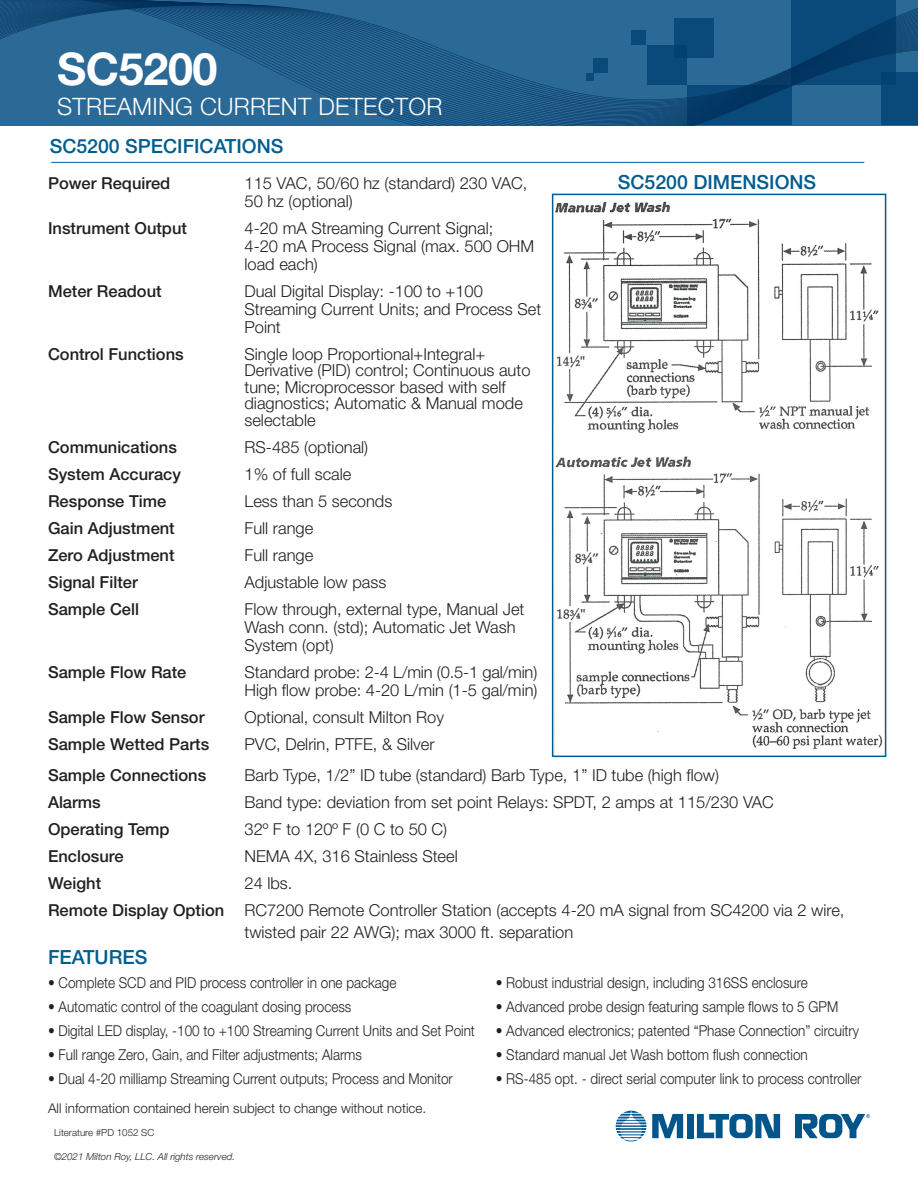
<style>
.page{position:relative;width:918px;height:1188px;background:#fff}
.page>*{position:absolute;margin:0;border:0;box-sizing:border-box;transform-origin:0 0}
.Page_SUB-Title{font:700 45px "Helvetica Neue LT Pro";letter-spacing:-.01em;color:#fff}
.Page_SUB-Title-2{font:300 24px "Helvetica Neue LT Pro";letter-spacing:.01em;color:#fff}
.t1{font:500 19.5px "Helvetica Neue LT Pro";color:#015c8f}
.t2{font:300 16.5px/18px "Helvetica Neue LT Pro";color:#231f20}
.t3{font:500 16.5px "Helvetica Neue LT Pro";color:#231f20}
.t4{font:300 15px "Helvetica Neue LT Pro";color:#231f20;scale:.9 1}
.t5{font:300 13.5px "Helvetica Neue LT Pro";color:#231f20}
.t6{font:italic 300 9.75px "Helvetica Neue LT Pro";color:#231f20}
.t7{font:300 9.75px "Helvetica Neue LT Pro";color:#231f20}
.s1{font-weight:500}
</style>
<div class="page">
<div style="left:687px;top:1114px;width:7px;height:24px;background:#00568a"></div>
<svg style="left:697px;top:1114px;width:83px;height:24px"></svg>
<svg style="left:616px;top:1111px;width:67px;height:31px"></svg>
<svg style="left:795px;top:1114px;width:75px;height:24px"></svg>
<svg style="left:0;top:0;width:918px;height:125px;background:#215d8b"></svg>
<hr style="left:51px;top:162px;width:813px;height:1px;background:#0160a1">
<img style="left:555px;top:201px;width:328px;height:549px">
<div style="left:552px;top:194px;width:334px;height:563px;border:2px solid #015c8f"></div>
<p class="Page_SUB-Title" style="left:57px;top:41px;width:162px">SC5200</p>
<p class="Page_SUB-Title-2" style="left:57px;top:92px;width:387px">STREAMING CURRENT DETECTOR</p>
<p class="t1" style="left:50px;top:135px;width:235px">SC5200 SPECIFICATIONS</p>
<p class="t1" style="left:618px;top:170px;width:200px">SC5200 DIMENSIONS</p>
<p class="t3" style="left:48px;top:173px;width:124px">Power Required</p>
<p class="t2" style="left:244px;top:174px;width:284px">115 VAC, 50/60 hz (standard) 230 VAC,<br>50 hz (optional)</p>
<p class="t3" style="left:48px;top:218px;width:141px">Instrument Output</p>
<p class="t2" style="left:244px;top:219px;width:250px">4-20 mA Streaming Current Signal;</p>
<p class="t2" style="left:244px;top:237px;width:291px">4-20 mA Process Signal (max. 500 OHM load each)</p>
<p class="t3" style="left:48px;top:281px;width:115px">Meter Readout</p>
<p class="t2" style="left:244px;top:282px;width:240px">Dual Digital Display: -100 to +100</p>
<p class="t2" style="left:244px;top:300px;width:298px">Streaming Current Units; and Process Set<br>Point</p>
<p class="t3" style="left:48px;top:344px;width:137px">Control Functions</p>
<p class="t2" style="left:244px;top:345px;width:242px">Single loop Proportional+Integral+</p>
<p class="t2" style="left:244px;top:362px;width:288px;line-height:16.5px">Derivative (PID) control; Continuous auto tune; Microprocessor based with self diagnostics; Automatic &amp; Manual mode selectable</p>
<p class="t3" style="left:48px;top:437px;width:130px">Communications</p>
<p class="t2" style="left:244px;top:438px;width:125px">RS-485 (optional)</p>
<p class="t3" style="left:48px;top:464px;width:134px">System Accuracy</p>
<p class="t2" style="left:244px;top:465px;width:108px">1% of full scale</p>
<p class="t3" style="left:48px;top:491px;width:120px">Response Time</p>
<p class="t2" style="left:244px;top:492px;width:149px">Less than 5 seconds</p>
<p class="t3" style="left:48px;top:518px;width:128px">Gain Adjustment</p>
<p class="t2" style="left:244px;top:519px;width:70px">Full range</p>
<p class="t3" style="left:48px;top:545px;width:128px">Zero Adjustment</p>
<p class="t2" style="left:244px;top:546px;width:70px">Full range</p>
<p class="t3" style="left:48px;top:572px;width:91px">Signal Filter</p>
<p class="t2" style="left:244px;top:573px;width:143px">Adjustable low pass</p>
<p class="t3" style="left:48px;top:599px;width:93px">Sample Cell</p>
<p class="t2" style="left:244px;top:600px;width:281px">Flow through, external type, Manual Jet<br>Wash conn. (std); Automatic Jet Wash<br>System (opt)</p>
<p class="t3" style="left:48px;top:662px;width:140px">Sample Flow Rate</p>
<p class="t2" style="left:244px;top:663px;width:295px">Standard probe: 2-4 L/min (0.5-1 gal/min)<br>High flow probe: 4-20 L/min (1-5 gal/min)</p>
<p class="t3" style="left:48px;top:707px;width:158px">Sample Flow Sensor</p>
<p class="t2" style="left:244px;top:708px;width:201px">Optional, consult Milton Roy</p>
<p class="t3" style="left:48px;top:734px;width:163px">Sample Wetted Parts</p>
<p class="t2" style="left:244px;top:735px;width:192px">PVC, Delrin, PTFE, &amp; Silver</p>
<p class="t3" style="left:48px;top:766px;width:160px">Sample Connections</p>
<p class="t2" style="left:244px;top:766px;width:476px">Barb Type, 1/2” ID tube (standard) Barb Type, 1” ID tube (high flow)</p>
<p class="t3" style="left:48px;top:793px;width:54px">Alarms</p>
<p class="t2" style="left:244px;top:793px;width:531px">Band type: deviation from set point Relays: SPDT, 2 amps at 115/230 VAC</p>
<p class="t3" style="left:48px;top:820px;width:123px">Operating Temp</p>
<p class="t2" style="left:244px;top:820px;width:204px">32º F to 120º F (0 C to 50 C)</p>
<p class="t3" style="left:48px;top:847px;width:77px">Enclosure</p>
<p class="t2" style="left:244px;top:847px;width:215px">NEMA 4X, 316 Stainless Steel</p>
<p class="t3" style="left:48px;top:874px;width:55px">Weight</p>
<p class="t2" style="left:244px;top:874px;width:49px">24 lbs.</p>
<p class="t2" style="left:244px;top:899px;width:602px;line-height:21.6px;text-indent:-196px"><span class="s1">Remote Display Option</span> RC7200 Remote Controller Station (accepts 4-20 mA signal from SC4200 via 2 wire, twisted pair 22 AWG); max 3000 ft. separation</p>
<p class="t1" style="left:48px;top:946px;width:101px">FEATURES</p>
<p class="t4" style="left:48px;top:974px;width:389px">• Complete SCD and PID process controller in one package</p>
<p class="t4" style="left:48px;top:998px;width:339px">• Automatic control of the coagulant dosing process</p>
<p class="t4" style="left:48px;top:1022px;width:476px">• Digital LED display, -100 to +100 Streaming Current Units and Set Point</p>
<p class="t4" style="left:48px;top:1046px;width:350px">• Full range Zero, Gain, and Filter adjustments; Alarms</p>
<p class="t4" style="left:48px;top:1070px;width:451px">• Dual 4-20 milliamp Streaming Current outputs; Process and Monitor</p>
<p class="t5" style="left:48px;top:1100px;width:380px">All information contained herein subject to change without notice.</p>
<p class="t4" style="left:496px;top:973px;width:348px">• Robust industrial design, including 316SS enclosure</p>
<p class="t4" style="left:496px;top:997px;width:382px">• Advanced probe design featuring sample flows to 5 GPM</p>
<p class="t4" style="left:496px;top:1021px;width:405px">• Advanced electronics; patented “Phase Connection” circuitry</p>
<p class="t4" style="left:496px;top:1045px;width:348px">• Standard manual Jet Wash bottom flush connection</p>
<p class="t4" style="left:496px;top:1069px;width:408px">• RS-485 opt. - direct serial computer link to process controller</p>
<p class="t7" style="left:54px;top:1127px;width:102px">Literature #PD 1052 SC</p>
<p class="t6" style="left:54px;top:1150px;width:183px">©2021 Milton Roy, LLC. All rights reserved.</p>
</div>
